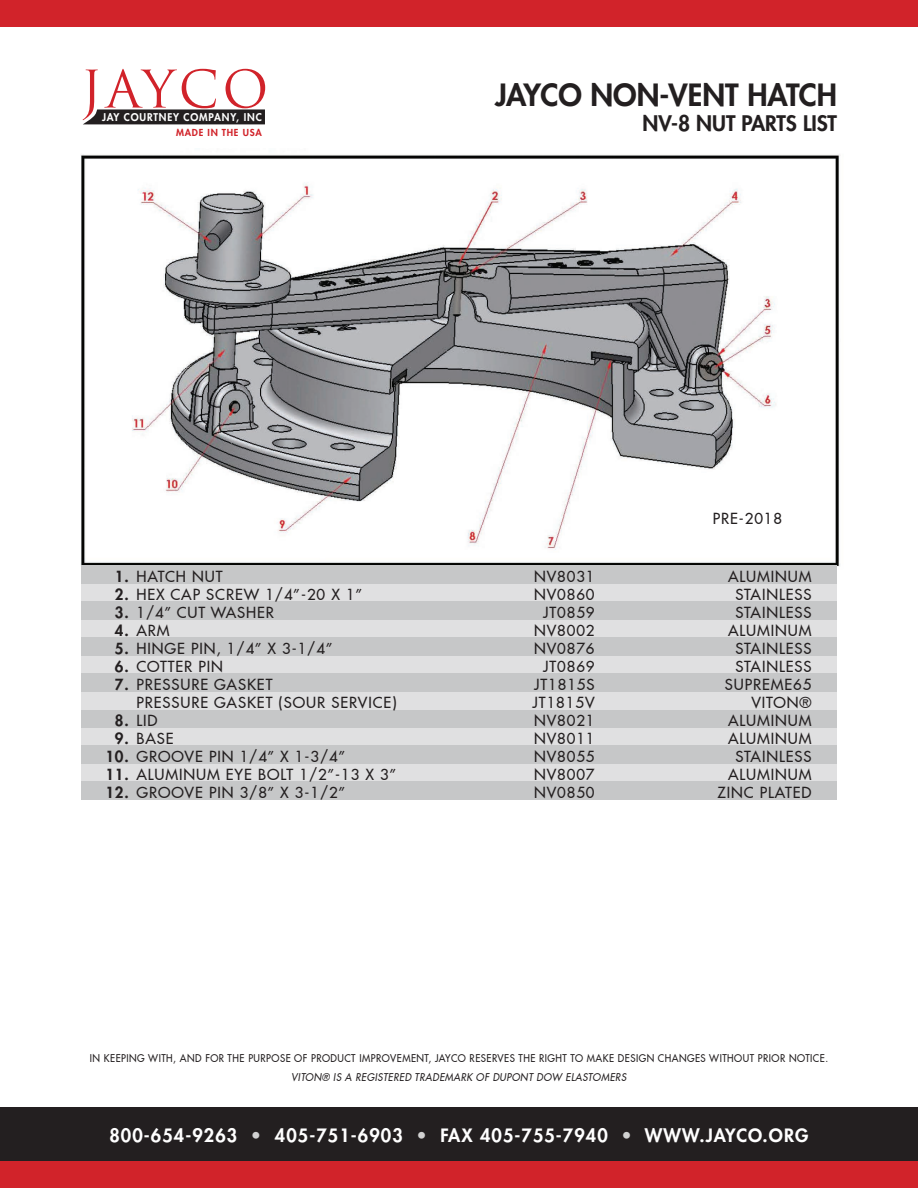
<style>
.page{position:relative;width:918px;height:1188px;background:#fff}
.page>*{position:absolute;margin:0;border:0;box-sizing:border-box;transform-origin:0 0}
.t1{font:50.4px "Trajan";letter-spacing:.065em;color:#d1232a}
.t2{font:800 30px "Futura LT Pro";color:#231f20}
.t3{font:800 21px "Futura LT Pro";color:#231f20}
.t4{font:800 18px "Futura LT Pro";letter-spacing:.06em;color:#fff}
.t5{font:500 15px "Futura LT Pro";letter-spacing:.06em;color:#231f20}
.t6{font:500 10.5px "Futura LT Pro";letter-spacing:.05em;color:#231f20;scale:.92 1}
.t7{font:italic 500 10.5px "Futura LT Pro";letter-spacing:.05em;color:#231f20;scale:.92 1}
.t8{font:800 10.5px "Futura LT Pro";letter-spacing:.085em;color:#fff}
.t9{font:800 9.45px "Futura LT Pro";letter-spacing:.08em;color:#d1232a}
.s1{font-weight:800}
.s2{color:#d1d1d1}
</style>
<div class="page">
<img style="left:81px;top:154px;width:759px;height:413px">
<div style="left:81px;top:728px;width:756px;height:18px;background:#e0e0e1"></div>
<div style="left:81px;top:710px;width:756px;height:18px;background:#c6c7c8"></div>
<div style="left:81px;top:764px;width:756px;height:18px;background:#e0e0e1"></div>
<div style="left:81px;top:746px;width:756px;height:18px;background:#c6c7c8"></div>
<div style="left:81px;top:782px;width:756px;height:18px;background:#c6c7c8"></div>
<div style="left:81px;top:584px;width:756px;height:18px;background:#e0e0e1"></div>
<div style="left:81px;top:566px;width:756px;height:18px;background:#c6c7c8"></div>
<div style="left:81px;top:620px;width:756px;height:18px;background:#e0e0e1"></div>
<div style="left:81px;top:602px;width:756px;height:18px;background:#c6c7c8"></div>
<div style="left:81px;top:656px;width:756px;height:18px;background:#e0e0e1"></div>
<div style="left:81px;top:638px;width:756px;height:18px;background:#c6c7c8"></div>
<div style="left:81px;top:692px;width:756px;height:18px;background:#e0e0e1"></div>
<div style="left:81px;top:674px;width:756px;height:18px;background:#c6c7c8"></div>
<div style="left:0;top:1161px;width:918px;height:27px;background:#d1232a"></div>
<div style="left:0;top:0;width:918px;height:27px;background:#d1232a"></div>
<div style="left:0;top:1107px;width:918px;height:54px;background:#231f20"></div>
<svg style="left:83px;top:109px;width:182px;height:16px;background:#3b3738"></svg>
<p class="t1" style="left:81px;top:59px;width:189px">JAYCO</p>
<p class="t8" style="left:102px;top:109px;width:161px">JAY COURTNEY COMPANY, INC</p>
<p class="t9" style="left:176px;top:125px;width:87px">MADE IN THE USA</p>
<p class="t2" style="left:495px;top:72px;width:343px">JAYCO NON-VENT HATCH</p>
<p class="t3" style="left:642px;top:107px;width:196px">NV-8 NUT PARTS LIST</p>
<p class="t5" style="left:713px;top:507px;width:71px">PRE-2018</p>
<p class="t5" style="left:115px;top:565px;width:109px"><span class="s1">1.</span> HATCH NUT</p>
<p class="t5" style="left:534px;top:565px;width:62px">NV8031</p>
<p class="t5" style="left:728px;top:565px;width:85px">ALUMINUM</p>
<p class="t5" style="left:115px;top:583px;width:249px"><span class="s1">2.</span> HEX CAP SCREW 1/4”-20 X 1”</p>
<p class="t5" style="left:534px;top:583px;width:62px">NV0860</p>
<p class="t5" style="left:735px;top:583px;width:78px">STAINLESS</p>
<p class="t5" style="left:115px;top:601px;width:161px"><span class="s1">3.</span> 1/4” CUT WASHER</p>
<p class="t5" style="left:543px;top:601px;width:53px">JT0859</p>
<p class="t5" style="left:735px;top:601px;width:78px">STAINLESS</p>
<p class="t5" style="left:115px;top:619px;width:56px"><span class="s1">4.</span> ARM</p>
<p class="t5" style="left:534px;top:619px;width:62px">NV8002</p>
<p class="t5" style="left:728px;top:619px;width:85px">ALUMINUM</p>
<p class="t5" style="left:115px;top:637px;width:219px"><span class="s1">5.</span> HINGE PIN, 1/4” X 3-1/4”</p>
<p class="t5" style="left:534px;top:637px;width:62px">NV0876</p>
<p class="t5" style="left:735px;top:637px;width:78px">STAINLESS</p>
<p class="t5" style="left:115px;top:655px;width:110px"><span class="s1">6.</span> COTTER PIN</p>
<p class="t5" style="left:543px;top:655px;width:53px">JT0869</p>
<p class="t5" style="left:735px;top:655px;width:78px">STAINLESS</p>
<p class="t5" style="left:115px;top:673px;width:159px"><span class="s1">7.</span> PRESSURE GASKET</p>
<p class="t5" style="left:534px;top:673px;width:62px">JT1815S</p>
<p class="t5" style="left:725px;top:673px;width:88px">SUPREME65</p>
<p class="t5" style="left:136px;top:691px;width:262px">PRESSURE GASKET (SOUR SERVICE)</p>
<p class="t5" style="left:533px;top:691px;width:63px">JT1815V</p>
<p class="t5" style="left:751px;top:691px;width:62px">VITON®</p>
<p class="t5" style="left:115px;top:709px;width:44px"><span class="s1">8.</span> LID</p>
<p class="t5" style="left:534px;top:709px;width:62px">NV8021</p>
<p class="t5" style="left:728px;top:709px;width:85px">ALUMINUM</p>
<p class="t5" style="left:115px;top:727px;width:60px"><span class="s1">9.</span> BASE</p>
<p class="t5" style="left:534px;top:727px;width:62px">NV8011</p>
<p class="t5" style="left:728px;top:727px;width:85px">ALUMINUM</p>
<p class="t5" style="left:105px;top:745px;width:241px"><span class="s1">10.</span> GROOVE PIN 1/4” X 1-3/4”</p>
<p class="t5" style="left:534px;top:745px;width:62px">NV8055</p>
<p class="t5" style="left:735px;top:745px;width:78px">STAINLESS</p>
<p class="t5" style="left:105px;top:763px;width:293px"><span class="s1">11.</span> ALUMINUM EYE BOLT 1/2”-13 X 3”</p>
<p class="t5" style="left:534px;top:763px;width:62px">NV8007</p>
<p class="t5" style="left:728px;top:763px;width:85px">ALUMINUM</p>
<p class="t5" style="left:105px;top:781px;width:241px"><span class="s1">12.</span> GROOVE PIN 3/8” X 3-1/2”</p>
<p class="t5" style="left:534px;top:781px;width:62px">NV0850</p>
<p class="t5" style="left:718px;top:781px;width:95px">ZINC PLATED</p>
<p class="t6" style="left:90px;top:1050px;width:804px">IN KEEPING WITH, AND FOR THE PURPOSE OF PRODUCT IMPROVEMENT, JAYCO RESERVES THE RIGHT TO MAKE DESIGN CHANGES WITHOUT PRIOR NOTICE.</p>
<p class="t7" style="left:291px;top:1069px;width:366px">VITON® IS A REGISTERED TRADEMARK OF DUPONT DOW ELASTOMERS</p>
<p class="t4" style="left:109px;top:1122px;width:701px">800-654-9263 <span class="s2">•</span> 405-751-6903 <span class="s2">•</span> FAX 405-755-7940 <span class="s2">•</span> WWW.JAYCO.ORG</p>
</div>
